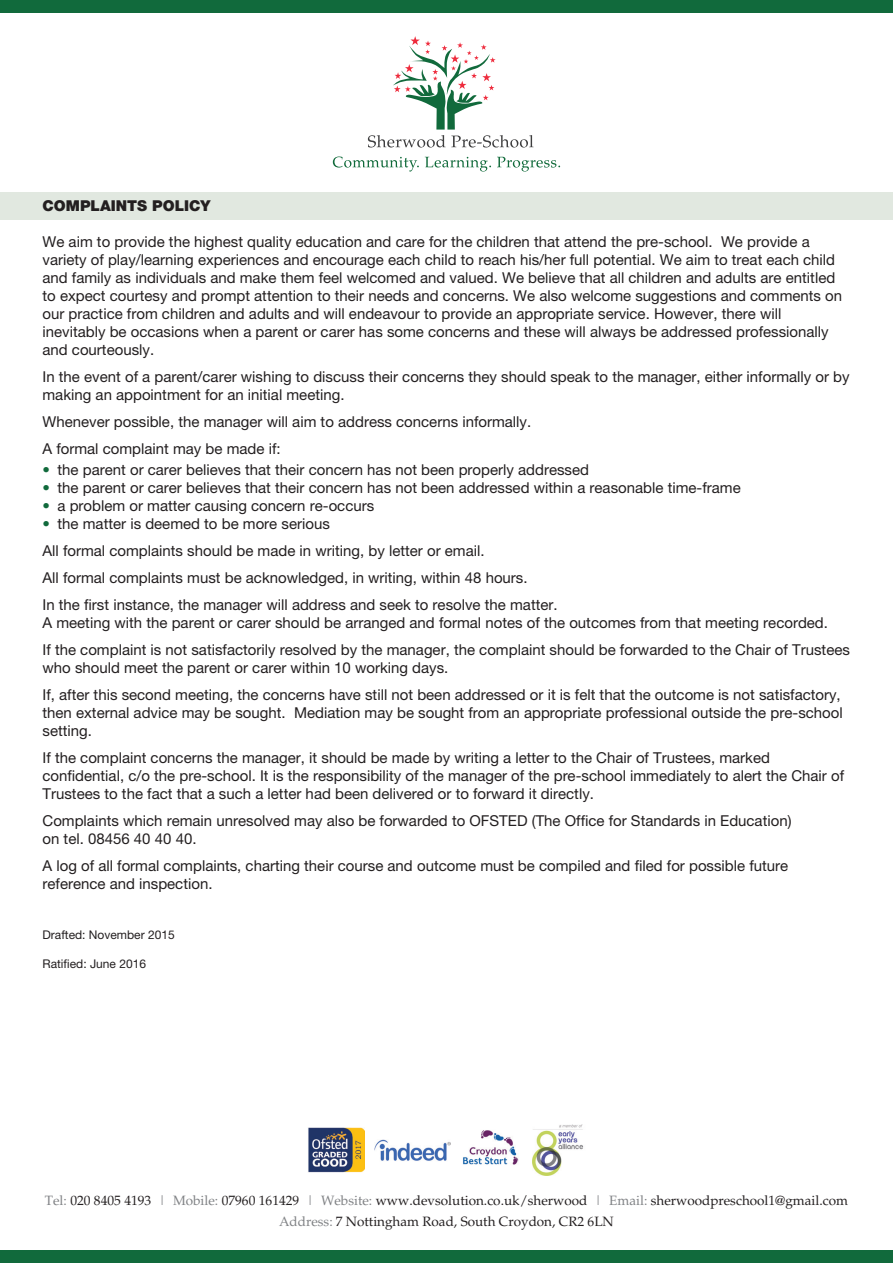
<style>
.page{position:relative;width:893px;height:1263px;background:#fff}
.page>*{position:absolute;margin:0;border:0;box-sizing:border-box;transform-origin:0 0}
.t1{font:15px/18px "Helvetica Neue";color:#231f20}
.t2{font:900 15px "Helvetica Neue";color:#231f20}
.t3{font:13.5px "Palatino";color:#231f20}
.t4{font:12px "Helvetica Neue";color:#231f20}
.s1{color:#116a3c}
.s2{color:#808285}
</style>
<div class="page">
<svg style="left:333px;top:156px;width:86px;height:16px"></svg>
<svg style="left:425px;top:157px;width:66px;height:15px"></svg>
<svg style="left:497px;top:157px;width:63px;height:15px"></svg>
<svg style="left:368px;top:36px;width:165px;height:112px"></svg>
<img style="left:463px;top:1130px;width:56px;height:35px">
<img style="left:533px;top:1125px;width:50px;height:51px">
<img style="left:375px;top:1139px;width:75px;height:22px">
<img style="left:308px;top:1128px;width:56px;height:45px">
<div style="left:0;top:0;width:893px;height:13px;background:#116a3c"></div>
<div style="left:0;top:1250px;width:893px;height:13px;background:#116a3c"></div>
<div style="left:0;top:192px;width:893px;height:28px;background:#e1e8e0"></div>
<p class="t2" style="left:43px;top:196px;width:170px">COMPLAINTS POLICY</p>
<p class="t1" style="left:43px;top:232px;width:801px">We aim to provide the highest quality education and care for the children that attend the pre-school. We provide a variety of play/learning experiences and encourage each child to reach his/her full potential. We aim to treat each child and family as individuals and make them feel welcomed and valued. We believe that all children and adults are entitled to expect courtesy and prompt attention to their needs and concerns. We also welcome suggestions and comments on our practice from children and adults and will endeavour to provide an appropriate service. However, there will</p>
<p class="t1" style="left:43px;top:322px;width:788px">inevitably be occasions when a parent or carer has some concerns and these will always be addressed professionally and courteously.</p>
<p class="t1" style="left:43px;top:367px;width:809px">In the event of a parent/carer wishing to discuss their concerns they should speak to the manager, either informally or by making an appointment for an initial meeting.</p>
<p class="t1" style="left:43px;top:412px;width:490px">Whenever possible, the manager will aim to address concerns informally.</p>
<p class="t1" style="left:43px;top:439px;width:240px">A formal complaint may be made if:</p>
<p class="t1" style="left:43px;top:460px;width:548px"><span class="s1">•</span> the parent or carer believes that their concern has not been properly addressed</p>
<p class="t1" style="left:43px;top:478px;width:700px"><span class="s1">•</span> the parent or carer believes that their concern has not been addressed within a reasonable time-frame</p>
<p class="t1" style="left:43px;top:496px;width:333px"><span class="s1">•</span> a problem or matter causing concern re-occurs</p>
<p class="t1" style="left:43px;top:514px;width:289px"><span class="s1">•</span> the matter is deemed to be more serious</p>
<p class="t1" style="left:43px;top:541px;width:444px">All formal complaints should be made in writing, by letter or email.</p>
<p class="t1" style="left:43px;top:568px;width:487px">All formal complaints must be acknowledged, in writing, within 48 hours.</p>
<p class="t1" style="left:43px;top:595px;width:517px">In the first instance, the manager will address and seek to resolve the matter.</p>
<p class="t1" style="left:43px;top:613px;width:787px">A meeting with the parent or carer should be arranged and formal notes of the outcomes from that meeting recorded.</p>
<p class="t1" style="left:43px;top:640px;width:809px">If the complaint is not satisfactorily resolved by the manager, the complaint should be forwarded to the Chair of Trustees who should meet the parent or carer within 10 working days.</p>
<p class="t1" style="left:43px;top:685px;width:802px">If, after this second meeting, the concerns have still not been addressed or it is felt that the outcome is not satisfactory, then external advice may be sought. Mediation may be sought from an appropriate professional outside the pre-school setting.</p>
<p class="t1" style="left:43px;top:748px;width:729px">If the complaint concerns the manager, it should be made by writing a letter to the Chair of Trustees, marked</p>
<p class="t1" style="left:43px;top:766px;width:803px">confidential, c/o the pre-school. It is the responsibility of the manager of the pre-school immediately to alert the Chair of<br>Trustees to the fact that a such a letter had been delivered or to forward it directly.</p>
<p class="t1" style="left:43px;top:811px;width:750px">Complaints which remain unresolved may also be forwarded to OFSTED (The Office for Standards in Education)</p>
<p class="t1" style="left:43px;top:829px;width:155px">on tel. 08456 40 40 40.</p>
<p class="t1" style="left:43px;top:856px;width:747px">A log of all formal complaints, charting their course and outcome must be compiled and filed for possible future</p>
<p class="t1" style="left:43px;top:874px;width:172px">reference and inspection.</p>
<p class="t4" style="left:43px;top:928px;width:134px">Drafted: November 2015</p>
<p class="t4" style="left:43px;top:956px;width:105px">Ratified: June 2016</p>
<p class="t3" style="left:45px;top:1193px;width:805px"><span class="s2">Tel:</span> 020 8405 4193 <span class="s2">| Mobile:</span> 07960 161429 <span class="s2">| Website:</span> www.devsolution.co.uk/sherwood <span class="s2">| Email:</span> sherwoodpreschool1@gmail.com</p>
<p class="t3" style="left:279px;top:1214px;width:336px"><span class="s2">Address:</span> 7 Nottingham Road, South Croydon, CR2 6LN</p>
</div>
